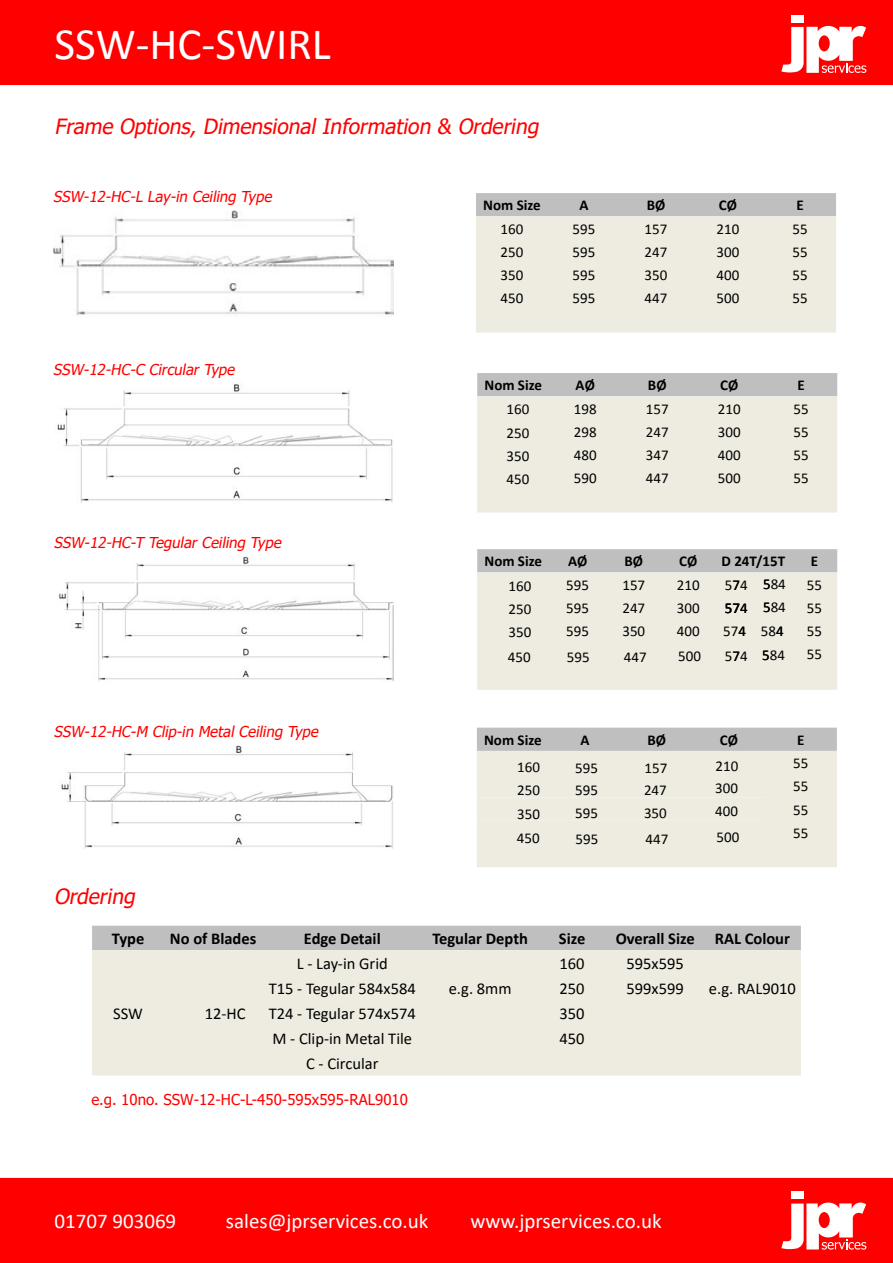
<style>
.page{position:relative;width:893px;height:1263px;background:#fff}
.page>*{position:absolute;margin:0;border:0;box-sizing:border-box;transform-origin:0 0}
.t1{font:45px "Calibri";color:#fff}
.t2{font:21px "Calibri";color:#fff}
.t3{font:italic 21px "Tahoma";color:#f00}
.t4{font:16.5px "Calibri";color:#000}
.t5{font:700 16.5px "Calibri";color:#000}
.t6{font:15px/23.2px "Calibri";color:#000;text-align:justify}
.t7{font:italic 15px "Tahoma";color:#f00}
.t8{font:700 15px "Calibri";color:#000}
.t9{font:15px "Tahoma";color:#f00}
</style>
<div class="page">
<div style="left:92px;top:926px;width:709px;height:24px;background:#bfbfbf"></div>
<div style="left:92px;top:950px;width:709px;height:125px;background:#eeece1"></div>
<div style="left:1px;top:1px;width:891px;height:83px;background:#f00"></div>
<div style="left:0;top:0;width:893px;height:85px;border:2px solid #f00"></div>
<div style="left:791px;top:15px;width:13px;height:7px;background:#fff"></div>
<svg style="left:781px;top:25px;width:85px;height:48px"></svg>
<div style="left:819px;top:35px;width:11px;height:16px;background:#f00;border-radius:50%"></div>
<div style="left:1px;top:1179px;width:891px;height:83px;background:#f00"></div>
<div style="left:0;top:1178px;width:893px;height:85px;border:2px solid #f00"></div>
<div style="left:791px;top:1191px;width:13px;height:8px;background:#fff"></div>
<svg style="left:781px;top:1202px;width:85px;height:47px"></svg>
<div style="left:819px;top:1212px;width:11px;height:16px;background:#f00;border-radius:50%"></div>
<img style="left:54px;top:210px;width:340px;height:106px">
<img style="left:57px;top:384px;width:336px;height:119px">
<img style="left:59px;top:556px;width:334px;height:125px">
<img style="left:61px;top:745px;width:332px;height:104px">
<svg style="left:477px;top:549px;width:360px;height:141px;background:#e6e4db"></svg>
<svg style="left:476px;top:193px;width:360px;height:140px;background:#e6e4db"></svg>
<svg style="left:477px;top:373px;width:360px;height:140px;background:#e6e4db"></svg>
<svg style="left:477px;top:728px;width:360px;height:139px;background:#e6e4db"></svg>
<p class="t1" style="left:54px;top:16px;width:278px">SSW-HC-SWIRL</p>
<p class="t3" style="left:55px;top:112px;width:491px">Frame Options,DimensionalInformation &amp; Ordering</p>
<p class="t7" style="left:53px;top:186px;width:224px">SSW-12-HC-L Lay-in Ceiling Type</p>
<p class="t7" style="left:53px;top:359px;width:187px">SSW-12-HC-C CircularType</p>
<p class="t7" style="left:54px;top:532px;width:233px">SSW-12-HC-T TegularCeiling Type</p>
<p class="t7" style="left:54px;top:721px;width:270px">SSW-12-HC-M Clip-in MetalCeiling Type</p>
<p class="t3" style="left:54px;top:882px;width:88px">Ordering</p>
<p class="t8" style="left:483px;top:195px;width:59px">Nom Size</p>
<p class="t8" style="left:579px;top:195px;width:11px">A</p>
<p class="t8" style="left:647px;top:195px;width:20px">BØ</p>
<p class="t8" style="left:719px;top:195px;width:20px">CØ</p>
<p class="t8" style="left:796px;top:195px;width:9px">E</p>
<p class="t6" style="left:501px;top:217px;width:24px">160</p>
<p class="t6" style="left:573px;top:217px;width:24px">595</p>
<p class="t6" style="left:645px;top:217px;width:24px">157</p>
<p class="t6" style="left:717px;top:217px;width:24px">210</p>
<p class="t6" style="left:792px;top:217px;width:17px">55</p>
<p class="t6" style="left:501px;top:240px;width:24px">250</p>
<p class="t6" style="left:573px;top:240px;width:24px">595</p>
<p class="t6" style="left:645px;top:240px;width:24px">247</p>
<p class="t6" style="left:717px;top:240px;width:24px">300</p>
<p class="t6" style="left:792px;top:240px;width:17px">55</p>
<p class="t6" style="left:501px;top:263px;width:24px">350</p>
<p class="t6" style="left:573px;top:263px;width:24px">595</p>
<p class="t6" style="left:645px;top:263px;width:24px">350</p>
<p class="t6" style="left:717px;top:263px;width:24px">400</p>
<p class="t6" style="left:792px;top:263px;width:17px">55</p>
<p class="t6" style="left:501px;top:286px;width:24px">450</p>
<p class="t6" style="left:573px;top:286px;width:24px">595</p>
<p class="t6" style="left:645px;top:286px;width:24px">447</p>
<p class="t6" style="left:717px;top:286px;width:24px">500</p>
<p class="t6" style="left:792px;top:286px;width:17px">55</p>
<p class="t8" style="left:484px;top:375px;width:59px">Nom Size</p>
<p class="t8" style="left:576px;top:375px;width:21px">AØ</p>
<p class="t8" style="left:648px;top:375px;width:20px">BØ</p>
<p class="t8" style="left:720px;top:375px;width:20px">CØ</p>
<p class="t8" style="left:798px;top:375px;width:9px">E</p>
<p class="t6" style="left:574px;top:397px;width:24px">198</p>
<p class="t6" style="left:646px;top:397px;width:24px">157</p>
<p class="t6" style="left:718px;top:397px;width:24px">210</p>
<p class="t6" style="left:794px;top:397px;width:17px">55</p>
<p class="t6" style="left:574px;top:420px;width:24px">298</p>
<p class="t6" style="left:646px;top:420px;width:24px">247</p>
<p class="t6" style="left:718px;top:420px;width:24px">300</p>
<p class="t6" style="left:794px;top:420px;width:17px">55</p>
<p class="t6" style="left:574px;top:443px;width:24px">480</p>
<p class="t6" style="left:646px;top:443px;width:24px">347</p>
<p class="t6" style="left:718px;top:443px;width:24px">400</p>
<p class="t6" style="left:794px;top:443px;width:17px">55</p>
<p class="t6" style="left:574px;top:466px;width:24px">590</p>
<p class="t6" style="left:646px;top:466px;width:24px">447</p>
<p class="t6" style="left:718px;top:466px;width:24px">500</p>
<p class="t6" style="left:794px;top:466px;width:17px">55</p>
<p class="t6" style="left:506px;top:398px;width:24px">160<br>250<br>350<br>450</p>
<p class="t8" style="left:484px;top:551px;width:59px">Nom Size</p>
<p class="t8" style="left:568px;top:551px;width:21px">AØ</p>
<p class="t8" style="left:624px;top:551px;width:20px">BØ</p>
<p class="t8" style="left:679px;top:551px;width:20px">CØ</p>
<p class="t8" style="left:721px;top:551px;width:65px">D 24T/15T</p>
<p class="t8" style="left:811px;top:551px;width:9px">E</p>
<p class="t6" style="left:566px;top:573px;width:24px">595</p>
<p class="t6" style="left:622px;top:573px;width:24px">157</p>
<p class="t6" style="left:677px;top:573px;width:24px">210</p>
<p class="t6" style="left:725px;top:573px;width:24px">75 4</p>
<p class="t6" style="left:807px;top:573px;width:17px">55</p>
<p class="t6" style="left:763px;top:572px;width:24px">584</p>
<p class="t6" style="left:508px;top:574px;width:24px">160<br>250<br>350</p>
<p class="t6" style="left:508px;top:645px;width:24px">450</p>
<p class="t6" style="left:762px;top:643px;width:24px">584</p>
<p class="t6" style="left:763px;top:595px;width:24px">584</p>
<p class="t6" style="left:566px;top:596px;width:24px">595</p>
<p class="t6" style="left:622px;top:596px;width:24px">247</p>
<p class="t6" style="left:677px;top:596px;width:24px">300</p>
<p class="t6" style="left:725px;top:596px;width:24px">75 4</p>
<p class="t6" style="left:807px;top:596px;width:17px">55</p>
<p class="t6" style="left:566px;top:619px;width:24px">595</p>
<p class="t6" style="left:622px;top:619px;width:24px">350</p>
<p class="t6" style="left:677px;top:619px;width:24px">400</p>
<p class="t6" style="left:723px;top:619px;width:24px">574</p>
<p class="t6" style="left:807px;top:619px;width:17px">55</p>
<p class="t6" style="left:567px;top:645px;width:24px">595</p>
<p class="t6" style="left:624px;top:645px;width:24px">447</p>
<p class="t6" style="left:678px;top:644px;width:24px">500</p>
<p class="t6" style="left:725px;top:644px;width:24px">75 4</p>
<p class="t6" style="left:807px;top:642px;width:17px">55</p>
<p class="t6" style="left:761px;top:619px;width:24px">584</p>
<p class="t8" style="left:484px;top:729px;width:59px">Nom Size</p>
<p class="t8" style="left:580px;top:729px;width:11px">A</p>
<p class="t8" style="left:648px;top:729px;width:20px">BØ</p>
<p class="t8" style="left:720px;top:729px;width:20px">CØ</p>
<p class="t8" style="left:797px;top:729px;width:9px">E</p>
<p class="t6" style="left:793px;top:751px;width:17px">55<br>55<br>55<br>55</p>
<p class="t6" style="left:575px;top:755px;width:24px">595</p>
<p class="t6" style="left:644px;top:756px;width:24px">157</p>
<p class="t6" style="left:716px;top:754px;width:24px">210</p>
<p class="t6" style="left:517px;top:756px;width:24px">160<br>250<br>350</p>
<p class="t6" style="left:517px;top:826px;width:24px">450</p>
<p class="t6" style="left:575px;top:778px;width:24px">595</p>
<p class="t6" style="left:644px;top:778px;width:24px">247</p>
<p class="t6" style="left:715px;top:776px;width:24px">300</p>
<p class="t6" style="left:575px;top:801px;width:24px">595</p>
<p class="t6" style="left:644px;top:801px;width:24px">350</p>
<p class="t6" style="left:715px;top:799px;width:24px">400</p>
<p class="t6" style="left:576px;top:826px;width:24px">595</p>
<p class="t6" style="left:645px;top:826px;width:24px">447</p>
<p class="t6" style="left:717px;top:825px;width:24px">500</p>
<p class="t5" style="left:112px;top:927px;width:34px">Type</p>
<p class="t5" style="left:170px;top:927px;width:88px">No of Blades</p>
<p class="t5" style="left:304px;top:927px;width:78px">Edge Detail</p>
<p class="t5" style="left:432px;top:927px;width:97px">Tegular Depth</p>
<p class="t5" style="left:559px;top:927px;width:28px">Size</p>
<p class="t5" style="left:616px;top:927px;width:81px">Overall Size</p>
<p class="t5" style="left:715px;top:927px;width:77px">RAL Colour</p>
<p class="t4" style="left:297px;top:952px;width:92px">L - Lay-in Grid</p>
<p class="t4" style="left:560px;top:953px;width:27px">160</p>
<p class="t4" style="left:626px;top:952px;width:59px">595x595</p>
<p class="t4" style="left:269px;top:977px;width:149px">T15 - Tegular 584x584</p>
<p class="t4" style="left:449px;top:977px;width:64px">e.g. 8mm</p>
<p class="t4" style="left:560px;top:978px;width:27px">250</p>
<p class="t4" style="left:626px;top:977px;width:59px">599x599</p>
<p class="t4" style="left:709px;top:977px;width:89px">e.g. RAL9010</p>
<p class="t4" style="left:113px;top:1002px;width:31px">SSW</p>
<p class="t4" style="left:205px;top:1003px;width:42px">12-HC</p>
<p class="t4" style="left:269px;top:1002px;width:149px">T24 - Tegular 574x574</p>
<p class="t4" style="left:560px;top:1002px;width:27px">350</p>
<p class="t4" style="left:272px;top:1027px;width:141px">M - Clip-in Metal Tile</p>
<p class="t4" style="left:560px;top:1027px;width:27px">450</p>
<p class="t4" style="left:306px;top:1052px;width:74px">C - Circular</p>
<p class="t9" style="left:91px;top:1090px;width:318px">e.g. 10no. SSW-12-HC-L-450-595x595-RAL9010</p>
<p class="t2" style="left:54px;top:1206px;width:123px">01707 903069</p>
<p class="t2" style="left:226px;top:1206px;width:204px">sales@jprservices.co.uk</p>
<p class="t2" style="left:470px;top:1206px;width:193px">www.jprservices.co.uk</p>
</div>
